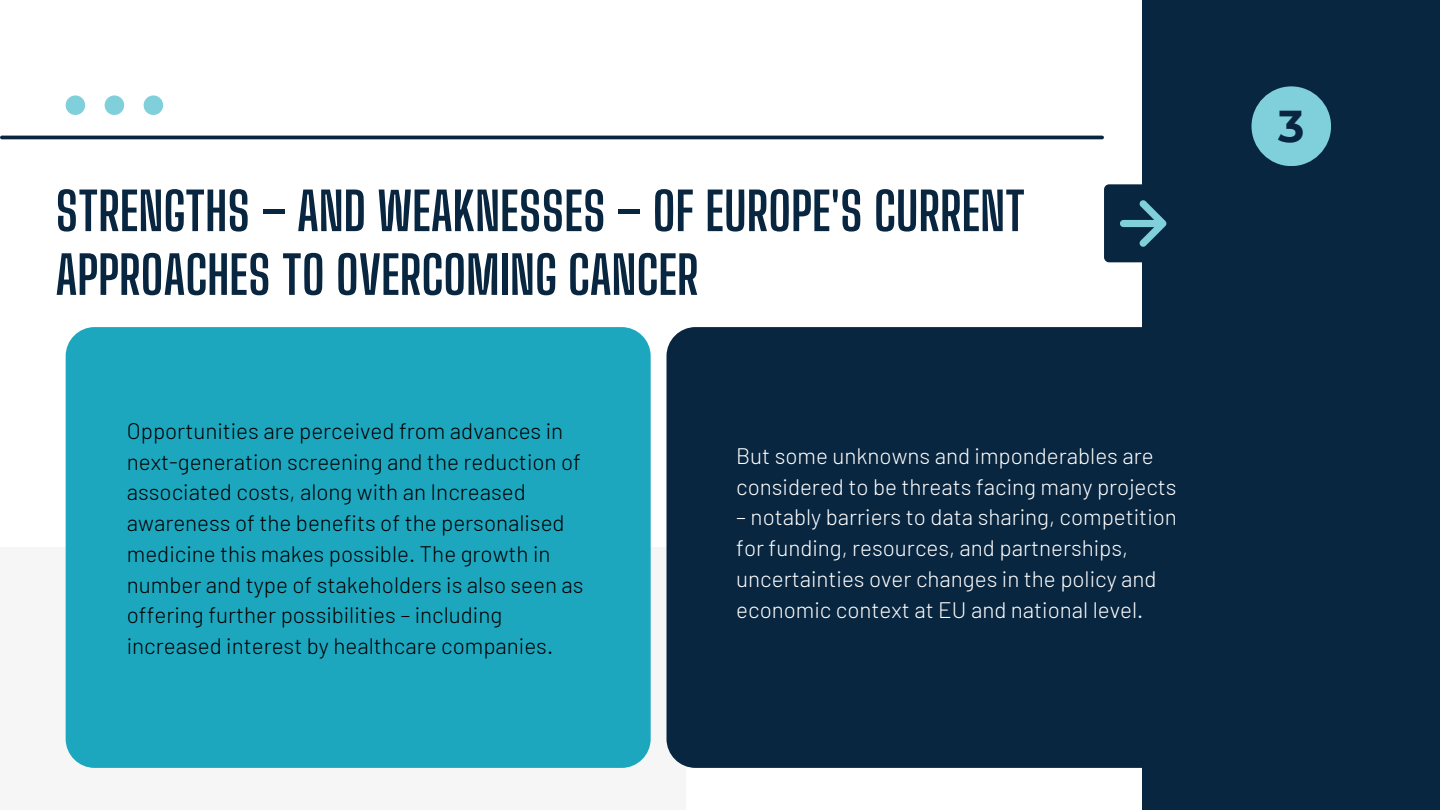
<style>
.page{position:relative;width:1440px;height:810px;background:#fff}
.page>*{position:absolute;margin:0;border:0;box-sizing:border-box;transform-origin:0 0}
.t1{font:700 52px/63.8px "Big Shoulders Display";color:#092640}
.t2{font:700 44.5px "Montserrat";color:#092640}
.t3{font:300 22.4px/30.8px "Barlow";color:#000}
.t4{font:300 22.4px/30.8px "Barlow";color:#fff}
</style>
<div class="page">
<div style="left:1143px;top:0;width:297px;height:810px;background:#092640"></div>
<div style="left:0;top:548px;width:686px;height:262px;background:#f6f6f6"></div>
<div style="left:66px;top:327px;width:585px;height:441px;background:#1da7bf;border-radius:29px"></div>
<div style="left:667px;top:327px;width:585px;height:441px;background:#092640;border-radius:29px"></div>
<div style="left:1104px;top:184px;width:78px;height:78px;background:#092640;border-radius:5px"></div>
<svg style="left:1120px;top:200px;width:46px;height:47px"></svg>
<svg style="left:105px;top:95px;width:19px;height:20px"></svg>
<svg style="left:66px;top:95px;width:19px;height:20px"></svg>
<svg style="left:144px;top:95px;width:19px;height:20px"></svg>
<hr style="left:2px;top:136px;width:1100px;height:3px;background:#092640">
<div style="left:1252px;top:86px;width:79px;height:80px;background:#80d0db;border-radius:50%"></div>
<h1 class="t1" style="left:55px;top:179px;width:971px">STRENGTHS – AND WEAKNESSES – OF EUROPE'S CURRENT<br>APPROACHES TO OVERCOMING CANCER</h1>
<p class="t3" style="left:127px;top:414px;width:458px">Opportunities are perceived from advances in next-generation screening and the reduction of associated costs, along with an Increased awareness of the benefits of the personalised medicine this makes possible. The growth in number and type of stakeholders is also seen as offering further possibilities – including increased interest by healthcare companies.</p>
<p class="t4" style="left:736px;top:440px;width:442px">But some unknowns and imponderables are considered to be threats facing many projects</p>
<p class="t4" style="left:736px;top:501px;width:442px">– notably barriers to data sharing, competition for funding, resources, and partnerships, uncertainties over changes in the policy and economic context at EU and national level.</p>
<h2 class="t2" style="left:1278px;top:99px;width:28px">3</h2>
</div>
